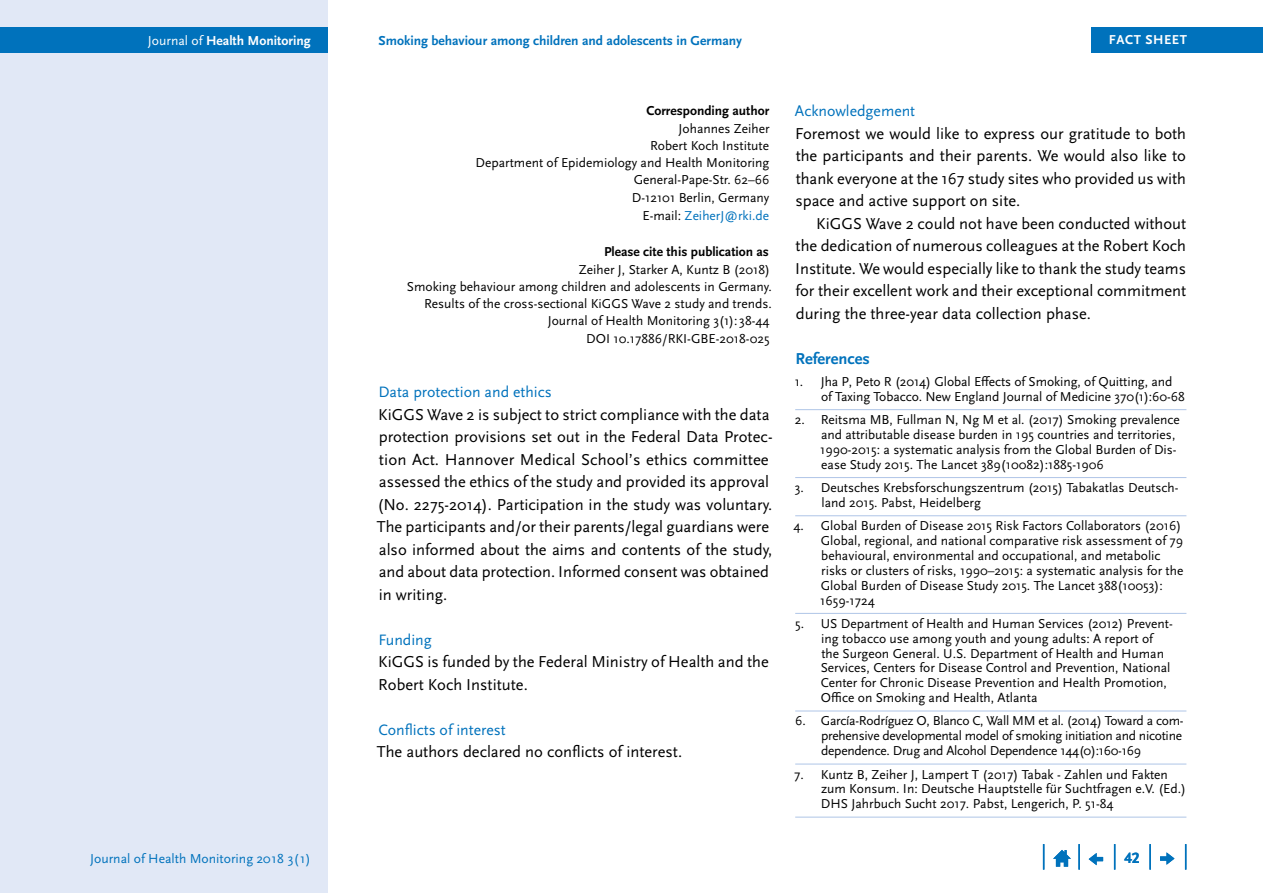
<style>
.page{position:relative;width:1263px;height:893px;background:#fff}
.page>*{position:absolute;margin:0;border:0;box-sizing:border-box;transform-origin:0 0}
.Copy{font:16.5px/22.5px "Scala Sans Pro";color:#000}
.Copy_Einzug{font:16.5px/22.5px "Scala Sans Pro";color:#000;text-align:justify}
.t1{font:700 16.5px "Scala Sans Pro";color:#0072bc}
.t2{font:15.75px "Scala Sans Pro";color:#0072bc}
.t3{font:700 15.75px "Scala Sans Pro";color:#0072bc}
.t4{font:700 13.65px "Scala Sans Pro";color:#0072bc}
.t5{font:13.65px "Scala Sans Pro";color:#0072bc}
.t6{font:700 13.65px "Scala Sans Pro";color:#fff}
.Literaturverzeichnis{font:13.5px/14.9px "Scala Sans Pro";color:#000}
.Impressum_klein{font:13.5px/17.2px "Scala Sans Pro";color:#000;text-align:right}
.t7{font:700 13.5px "Scala Sans Pro";color:#000}
.Impressum_klein-2{font:13.5px "Scala Sans Pro";color:#0072bc}
.t8{font:700 13.5px "Scala Sans Pro";letter-spacing:.04em;color:#fff}
.s1{font-weight:400}
.s2{color:#000}
</style>
<div class="page">
<div style="left:0;top:0;width:327px;height:893px;background:#e1e8f6"></div>
<div style="left:1091px;top:28px;width:172px;height:25px;background:#0072bc"></div>
<div style="left:0;top:28px;width:327px;height:25px;background:#0072bc"></div>
<svg style="left:1185px;top:844px;width:1px;height:26px"></svg>
<hr style="left:1149px;top:844px;width:2px;height:26px;background:#0072bc">
<svg style="left:1114px;top:844px;width:1px;height:26px"></svg>
<hr style="left:1078px;top:844px;width:2px;height:26px;background:#0072bc">
<svg style="left:1043px;top:844px;width:1px;height:26px"></svg>
<svg style="left:1053px;top:850px;width:18px;height:17px"></svg>
<svg style="left:1089px;top:853px;width:14px;height:12px"></svg>
<svg style="left:1160px;top:852px;width:14px;height:13px"></svg>
<hr style="left:795px;top:409px;width:391px;height:1px;background:#afc5e7">
<hr style="left:795px;top:477px;width:391px;height:1px;background:#afc5e7">
<hr style="left:795px;top:515px;width:391px;height:1px;background:#afc5e7">
<hr style="left:795px;top:613px;width:391px;height:1px;background:#afc5e7">
<hr style="left:795px;top:711px;width:391px;height:1px;background:#afc5e7">
<hr style="left:795px;top:764px;width:391px;height:1px;background:#afc5e7">
<hr style="left:795px;top:817px;width:391px;height:1px;background:#afc5e7">
<p class="t6" style="left:148px;top:33px;width:164px"><span class="s1">Journal of</span> Health Monitoring</p>
<p class="t5" style="left:90px;top:850px;width:222px">Journal of Health Monitoring 2018 3(1)</p>
<p class="t4" style="left:378px;top:33px;width:365px">Smoking behaviour among children and adolescents in Germany</p>
<p class="t8" style="left:1109px;top:32px;width:80px">FACT SHEET</p>
<h3 class="t7" style="left:647px;top:102px;width:124px">Corresponding author</h3>
<p class="Impressum_klein" style="left:678px;top:120px;width:93px">Johannes Zeiher</p>
<p class="Impressum_klein" style="left:650px;top:137px;width:120px">Robert Koch Institute</p>
<p class="Impressum_klein" style="left:475px;top:154px;width:295px">Department of Epidemiology and Health Monitoring</p>
<p class="Impressum_klein" style="left:634px;top:171px;width:137px">General-Pape-Str. 62–66</p>
<p class="Impressum_klein" style="left:632px;top:189px;width:139px">D-12101 Berlin, Germany</p>
<p class="Impressum_klein-2" style="left:642px;top:208px;width:128px"><span class="s2">E-mail:</span> ZeiherJ@rki.de</p>
<h3 class="t7" style="left:604px;top:243px;width:166px">Please cite this publication as</h3>
<p class="Impressum_klein" style="left:407px;top:261px;width:366px">Zeiher J, Starker A, Kuntz B (2018)<br>Smoking behaviour among children and adolescents in Germany.<br>Results of the cross-sectional KiGGS Wave 2 study and trends.<br>Journal of Health Monitoring 3(1): 38-44<br>DOI 10.17886/RKI-GBE-2018-025</p>
<h2 class="t2" style="left:378px;top:383px;width:175px">Data protection and ethics</h2>
<p class="Copy" style="left:377px;top:403px;width:397px">KiGGS Wave 2 is subject to strict compliance with the data protection provisions set out in the Federal Data Protec&shy;tion Act. Hannover Medical School’s ethics committee assessed the ethics of the study and provided its approval (No. 2275-2014). Participation in the study was voluntary.<br>The participants and/or their parents/legal guardians were also informed about the aims and contents of the study, and about data protection. Informed consent was obtained in writing.</p>
<h2 class="t2" style="left:378px;top:630px;width:55px">Funding</h2>
<p class="Copy" style="left:378px;top:651px;width:392px">KiGGS is funded by the Federal Ministry of Health and the<br>Robert Koch Institute.</p>
<h2 class="t2" style="left:379px;top:720px;width:129px">Conflicts of interest</h2>
<p class="Copy" style="left:377px;top:741px;width:307px">The authors declared no conflicts of interest.</p>
<h2 class="t2" style="left:795px;top:102px;width:122px">Acknowledgement</h2>
<p class="Copy" style="left:795px;top:122px;width:393px;text-align:justify">Foremost we would like to express our gratitude to both the participants and their parents. We would also like to thank everyone at the 167 study sites who provided us with space and active support on site.</p>
<p class="Copy_Einzug" style="left:795px;top:212px;width:392px;text-indent:21px">KiGGS Wave 2 could not have been conducted without the dedication of numerous colleagues at the Robert Koch Institute. We would especially like to thank the study teams for their excellent work and their exceptional commitment during the three-year data collection phase.</p>
<h1 class="t1" style="left:795px;top:348px;width:76px">References</h1>
<p class="Literaturverzeichnis" style="left:821px;top:374px;width:365px;text-indent:-26px">1. Jha P, Peto R (2014) Global Effects of Smoking, of Quitting, and of Taxing Tobacco. New England Journal of Medicine 370(1):60-68</p>
<p class="Literaturverzeichnis" style="left:820px;top:412px;width:361px;text-indent:-25px">2. Reitsma MB, Fullman N, Ng M et al. (2017) Smoking prevalence and attributable disease burden in 195 countries and territories, 1990-2015: a systematic analysis from the Global Burden of Dis&shy;ease Study 2015. The Lancet 389(10082):1885-1906</p>
<p class="Literaturverzeichnis" style="left:821px;top:480px;width:358px;text-indent:-27px">3. Deutsches Krebsforschungszentrum (2015) Tabakatlas Deutsch&shy;land 2015. Pabst, Heidelberg</p>
<p class="Literaturverzeichnis" style="left:820px;top:518px;width:365px;text-indent:-27px">4. Global Burden of Disease 2015 Risk Factors Collaborators (2016)<br>Global, regional, and national comparative risk assessment of 79 behavioural, environmental and occupational, and metabolic risks or clusters of risks, 1990–2015: a systematic analysis for the Global Burden of Disease Study 2015. The Lancet 388(10053):<br>1659-1724</p>
<p class="Literaturverzeichnis" style="left:821px;top:616px;width:354px;text-indent:-26px">5. US Department of Health and Human Services (2012) Prevent&shy;ing tobacco use among youth and young adults: A report of the Surgeon General. U.S. Department of Health and Human Services, Centers for Disease Control and Prevention, National Center for Chronic Disease Prevention and Health Promotion, Office on Smoking and Health, Atlanta</p>
<p class="Literaturverzeichnis" style="left:821px;top:714px;width:364px;text-align:justify;text-indent:-26px">6. García-Rodríguez O, Blanco C, Wall MM et al. (2014) Toward a com&shy;prehensive developmental model of smoking initiation and nicotine dependence. Drug and Alcohol Dependence 144(0):160-169</p>
<p class="Literaturverzeichnis" style="left:821px;top:767px;width:367px;text-indent:-27px">7. Kuntz B, Zeiher J, Lampert T (2017) Tabak - Zahlen und Fakten zum Konsum. In: Deutsche Hauptstelle für Suchtfragen e.V. (Ed.)<br>DHS Jahrbuch Sucht 2017. Pabst, Lengerich, P. 51-84</p>
<p class="t3" style="left:1124px;top:849px;width:17px">42</p>
</div>
